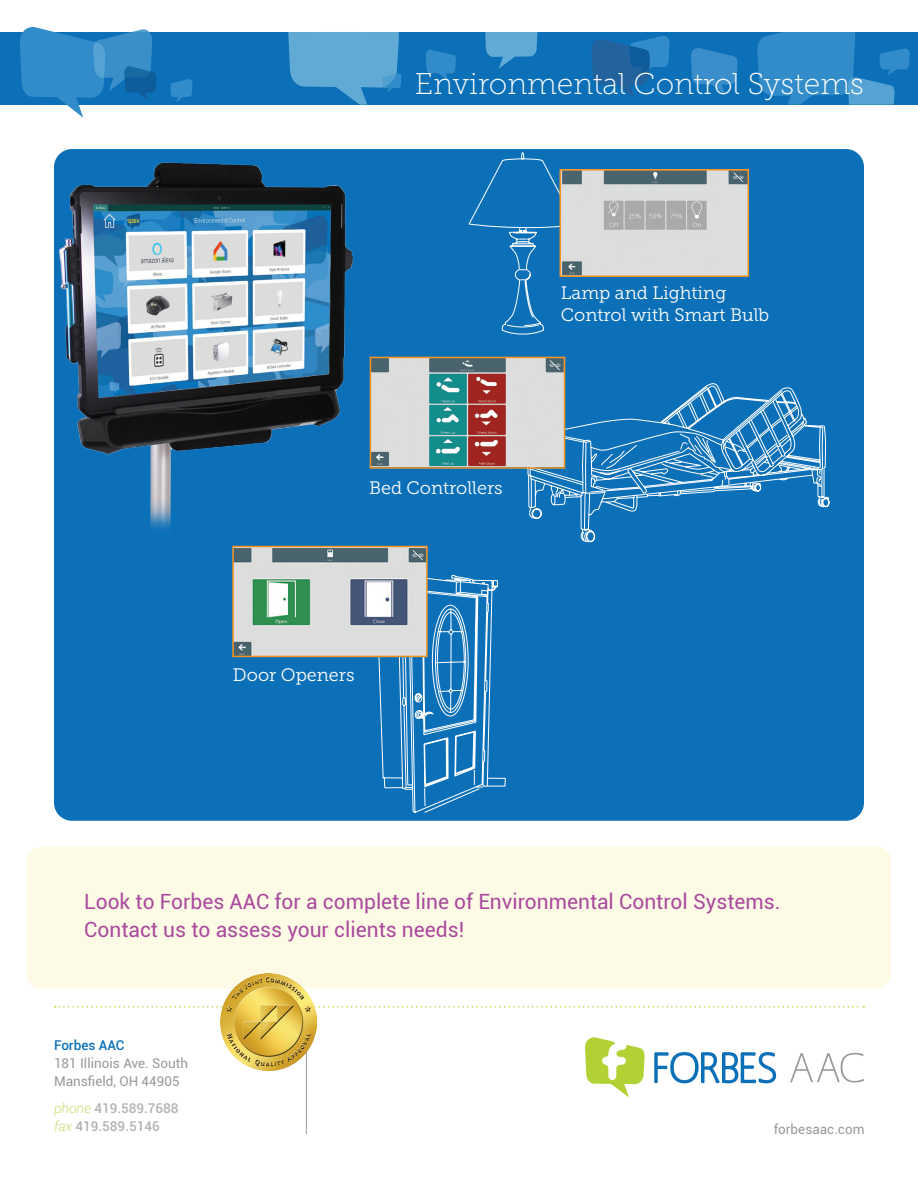
<style>
.page{position:relative;width:918px;height:1188px;background:#fff}
.page>*{position:absolute;margin:0;border:0;box-sizing:border-box;transform-origin:0 0}
.t1{font:30px "Museo Slab 100";color:#fff}
.t2{font:21px/28.5px "Roboto";color:#aa4a9c}
.t3{font:18px/22.5px "Museo Slab 300";color:#fff}
.t4{font:13.5px/18px "Roboto";color:#999}
.t5{font:500 13.5px/18px "Roboto";color:#b2b2b1}
.t6{font:500 13.5px "Roboto";color:#0c70b9}
.s1{font-weight:300;font-style:italic;color:#c8dc71}
</style>
<div class="page">
<div style="left:0;top:32px;width:918px;height:73px;background:#0c70b9"></div>
<svg style="left:485px;top:32px;width:52px;height:37px"></svg>
<svg style="left:691px;top:48px;width:46px;height:47px"></svg>
<svg style="left:426px;top:50px;width:30px;height:30px"></svg>
<svg style="left:591px;top:36px;width:79px;height:61px"></svg>
<svg style="left:757px;top:32px;width:153px;height:73px"></svg>
<svg style="left:288px;top:32px;width:113px;height:73px"></svg>
<svg style="left:170px;top:79px;width:22px;height:23px"></svg>
<svg style="left:20px;top:27px;width:136px;height:91px"></svg>
<svg style="left:654px;top:1052px;width:122px;height:31px"></svg>
<svg style="left:790px;top:1053px;width:74px;height:30px"></svg>
<svg style="left:585px;top:1037px;width:60px;height:61px"></svg>
<svg style="left:55px;top:1006px;width:809px;height:2px"></svg>
<hr style="left:306px;top:1009px;width:1px;height:125px;background:#999">
<div style="left:27px;top:847px;width:864px;height:141px;background:#fdfae6;border-radius:14px"></div>
<div style="left:54px;top:149px;width:810px;height:672px;background:#0c70b9;border-radius:18px"></div>
<svg style="left:468px;top:152px;width:92px;height:183px"></svg>
<svg style="left:527px;top:381px;width:303px;height:162px"></svg>
<svg style="left:375px;top:574px;width:131px;height:239px"></svg>
<img style="left:235px;top:549px;width:190px;height:105px">
<div style="left:232px;top:546px;width:196px;height:111px;border:2px solid #f79320"></div>
<img style="left:373px;top:360px;width:189px;height:106px">
<div style="left:370px;top:357px;width:195px;height:112px;border:2px solid #f79320"></div>
<img style="left:220px;top:974px;width:97px;height:96px">
<img style="left:563px;top:172px;width:183px;height:102px">
<div style="left:560px;top:169px;width:189px;height:108px;border:2px solid #f79320"></div>
<img style="left:59px;top:162px;width:305px;height:394px">
<h1 class="t1" style="left:415px;top:67px;width:451px">Environmental Control Systems</h1>
<p class="t3" style="left:561px;top:281px;width:210px">Lamp and Lighting<br>Control with Smart Bulb</p>
<p class="t3" style="left:369px;top:477px;width:135px">Bed Controllers</p>
<p class="t3" style="left:233px;top:663px;width:123px">Door Openers</p>
<p class="t2" style="left:84px;top:886px;width:698px">Look to Forbes AAC for a complete line of Environmental Control Systems.<br>Contact us to assess your clients needs!</p>
<p class="t6" style="left:54px;top:1035px;width:72px">Forbes AAC</p>
<p class="t4" style="left:54px;top:1053px;width:136px">181 Illinois Ave. South<br>Mansfield, OH 44905</p>
<p class="t5" style="left:54px;top:1098px;width:126px"><span class="s1">phone</span> 419.589.7688 <span class="s1">fax</span> 419.589.5146</p>
<p class="t4" style="left:774px;top:1119px;width:92px">forbesaac.com</p>
</div>
